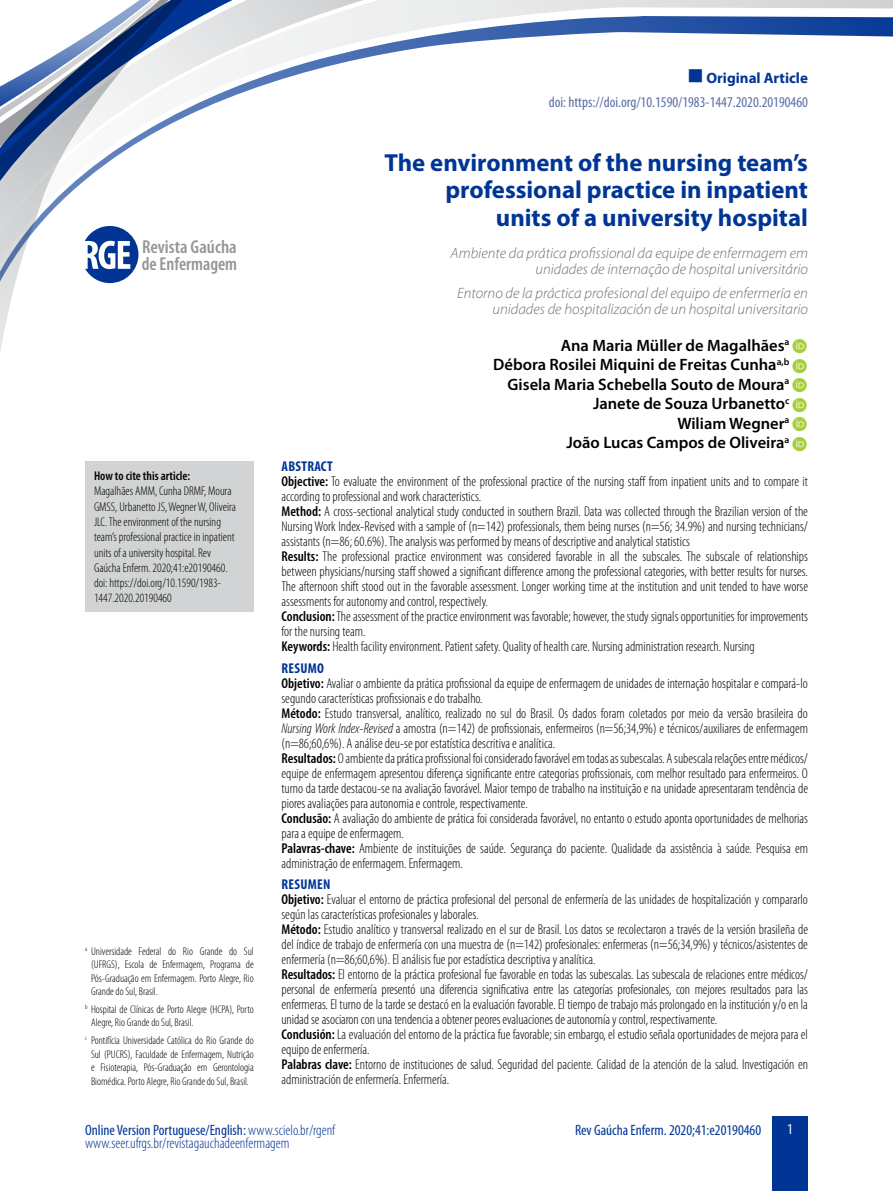
<style>
.page{position:relative;width:893px;height:1191px;background:#fff}
.page>*{position:absolute;margin:0;border:0;box-sizing:border-box;transform-origin:0 0}
.Título{font:700 24.75px/27px "Myriad Pro";color:#003595;text-align:right}
.t1{font:600 condensed 18.75px/16.6px "Myriad Pro";color:#939598}
.Autores{font:600 16.5px "Myriad Pro";color:#000}
.Títulos_Traduzidos{font:italic 300 15px/15.8px "Myriad Pro";color:#6d6e71;text-align:right}
.t2{font:condensed 15px "Myriad Pro";color:#003595}
.t3{font:condensed 15px "Myriad Pro";color:#5a6da7}
.t4{font:300 condensed 15px "Myriad Pro";color:#003595}
.t5{font:700 15px "Myriad Pro";color:#003595}
.t6{font:condensed 15px "Myriad Pro";color:#fff}
.Abstract2___Keywords{font:300 condensed 14.25px/15px "Myriad Pro";color:#000}
.Abstract1{font:700 condensed 14.25px "Myriad Pro";letter-spacing:.02em;color:#003595}
.como_citar_texto{font:300 condensed 12.75px/15.3px "Myriad Pro";color:#000}
.como_citar_título{font:600 condensed 12.75px "Myriad Pro";color:#000}
.t7{font:300 condensed 11.25px/13.5px "Myriad Pro";color:#000;text-align:justify}
.s1{font-weight:600}
.s2{font-style:italic}
.s3{font-weight:300}
</style>
<div class="page">
<svg style="left:202px;top:0;width:691px;height:109px"></svg>
<svg style="left:0;top:0;width:202px;height:352px"></svg>
<div style="left:772px;top:1116px;width:36px;height:75px;background:#003595"></div>
<svg style="left:85px;top:226px;width:53px;height:57px"></svg>
<div style="left:85px;top:461px;width:169px;height:151px;background:#d1d3d4"></div>
<svg style="left:689px;top:69px;width:13px;height:14px"></svg>
<p class="t5" style="left:706px;top:68px;width:103px">Original Article</p>
<h2 class="t1" style="left:142px;top:239px;width:97px">Revista Gaúcha de Enfermagem</h2>
<p class="como_citar_título" style="left:94px;top:469px;width:98px">How to cite this article:</p>
<p class="como_citar_texto" style="left:94px;top:483px;width:143px">Magalhães AMM, Cunha DRMF, Moura GMSS, Urbanetto JS, Wegner W, Oliveira JLC. The environment of the nursing team’s professional practice in inpatient units of a university hospital. Rev Gaúcha Enferm. 2020;41:e20190460. doi: https://doi.org/10.1590/1983- 1447.2020.20190460</p>
<p class="t7" style="left:91px;top:944px;width:164px;text-indent:-6px"><sup>a</sup> Universidade Federal do Rio Grande do Sul (UFRGS), Escola de Enfermagem, Programa de Pós-Graduação em Enfermagem. Porto Alegre, Rio Grande do Sul, Brasil.</p>
<p class="t7" style="left:91px;top:1002px;width:164px;text-indent:-6px"><sup>b</sup> Hospital de Clínicas de Porto Alegre (HCPA), Porto<br>Alegre, Rio Grande do Sul, Brasil.</p>
<p class="t7" style="left:85px;top:1033px;width:170px;text-align:center"><sup>c</sup> Pontifícia Universidade Católica do Rio Grande do Sul (PUCRS), Faculdade de Enfermagem, Nutrição e Fisioterapia, Pós-Graduação em Gerontologia Biomédica. Porto Alegre, Rio Grande do Sul, Brasil.</p>
<p class="t3" style="left:549px;top:93px;width:261px">doi: https://doi.org/10.1590/1983-1447.2020.20190460</p>
<p class="Título" style="left:384px;top:149px;width:425px">The environment of the nursing team’s professional practice in inpatient units of a university hospital</p>
<p class="Títulos_Traduzidos" style="left:451px;top:245px;width:359px">Ambiente da prática profissional da equipe de enfermagem em unidades de internação de hospital universitário</p>
<p class="Títulos_Traduzidos" style="left:457px;top:285px;width:352px">Entorno de la práctica profesional del equipo de enfermería en unidades de hospitalización de un hospital universitario</p>
<p class="Autores" style="left:561px;top:334px;width:230px">Ana Maria Müller de Magalhães<sup>a</sup></p>
<p class="Autores" style="left:493px;top:354px;width:298px">Débora Rosilei Miquini de Freitas Cunha<sup>a,b</sup></p>
<p class="Autores" style="left:508px;top:373px;width:283px">Gisela Maria Schebella Souto de Moura<sup>a</sup></p>
<p class="Autores" style="left:593px;top:393px;width:198px">Janete de Souza Urbanetto<sup>c</sup></p>
<p class="Autores" style="left:677px;top:412px;width:114px">Wiliam Wegner<sup>a</sup></p>
<p class="Autores" style="left:566px;top:432px;width:224px">João Lucas Campos de Oliveira<sup>a</sup></p>
<p class="Abstract1" style="left:282px;top:458px;width:53px">ABSTRACT</p>
<p class="Abstract2___Keywords" style="left:281px;top:474px;width:528px"><span class="s1">Objective:</span> To evaluate the environment of the professional practice of the nursing staff from inpatient units and to compare it according to professional and work characteristics.</p>
<p class="Abstract2___Keywords" style="left:281px;top:504px;width:528px;text-align:justify"><span class="s1">Method:</span> A cross-sectional analytical study conducted in southern Brazil. Data was collected through the Brazilian version of the Nursing Work Index-Revised with a sample of (n=142) professionals, them being nurses (n=56; 34.9%) and nursing technicians/ assistants (n=86; 60.6%). The analysis was performed by means of descriptive and analytical statistics</p>
<p class="Abstract2___Keywords" style="left:281px;top:549px;width:528px;text-align:justify"><span class="s1">Results:</span> The professional practice environment was considered favorable in all the subscales. The subscale of relationships between physicians/nursing staff showed a significant difference among the professional categories, with better results for nurses.<br>The afternoon shift stood out in the favorable assessment. Longer working time at the institution and unit tended to have worse assessments for autonomy and control, respectively.</p>
<p class="Abstract2___Keywords" style="left:281px;top:609px;width:528px"><span class="s1">Conclusion:</span> The assessment of the practice environment was favorable; however, the study signals opportunities for improvements for the nursing team.</p>
<p class="Abstract2___Keywords" style="left:281px;top:639px;width:475px"><span class="s1">Keywords:</span> Health facility environment. Patient safety. Quality of health care. Nursing administration research. Nursing</p>
<p class="Abstract1" style="left:282px;top:660px;width:44px">RESUMO</p>
<p class="Abstract2___Keywords" style="left:281px;top:675px;width:528px"><span class="s1">Objetivo:</span> Avaliar o ambiente da prática profissional da equipe de enfermagem de unidades de internação hospitalar e compará-lo segundo características profissionais e do trabalho.</p>
<p class="Abstract2___Keywords" style="left:281px;top:705px;width:528px;text-align:justify"><span class="s1">Método:</span> Estudo transversal, analítico, realizado no sul do Brasil. Os dados foram coletados por meio da versão brasileira do <span class="s2">Nursing Work Index-Revised</span> a amostra (n=142) de profissionais, enfermeiros (n=56;34,9%) e técnicos/auxiliares de enfermagem (n=86;60,6%). A análise deu-se por estatística descritiva e analítica.</p>
<p class="Abstract2___Keywords" style="left:281px;top:750px;width:528px;text-align:justify"><span class="s1">Resultados:</span> O ambiente da prática profissional foi considerado favorável em todas as subescalas. A subescala relações entre médicos/ equipe de enfermagem apresentou diferença significante entre categorias profissionais, com melhor resultado para enfermeiros. O turno da tarde destacou-se na avaliação favorável. Maior tempo de trabalho na instituição e na unidade apresentaram tendência de piores avaliações para autonomia e controle, respectivamente.</p>
<p class="Abstract2___Keywords" style="left:281px;top:810px;width:528px"><span class="s1">Conclusão:</span> A avaliação do ambiente de prática foi considerada favorável, no entanto o estudo aponta oportunidades de melhorias para a equipe de enfermagem.</p>
<p class="Abstract2___Keywords" style="left:281px;top:840px;width:528px"><span class="s1">Palavras-chave:</span> Ambiente de instituições de saúde. Segurança do paciente. Qualidade da assistência à saúde. Pesquisa em administração de enfermagem. Enfermagem.</p>
<p class="Abstract1" style="left:282px;top:876px;width:50px">RESUMEN</p>
<p class="Abstract2___Keywords" style="left:281px;top:891px;width:528px"><span class="s1">Objetivo:</span> Evaluar el entorno de práctica profesional del personal de enfermería de las unidades de hospitalización y compararlo según las características profesionales y laborales.</p>
<p class="Abstract2___Keywords" style="left:281px;top:921px;width:528px;text-align:justify"><span class="s1">Método:</span> Estudio analítico y transversal realizado en el sur de Brasil. Los datos se recolectaron a través de la versión brasileña de del índice de trabajo de enfermería con una muestra de (n=142) profesionales: enfermeras (n=56;34,9%) y técnicos/asistentes de enfermería (n=86;60,6%). El análisis fue por estadística descriptiva y analítica.</p>
<p class="Abstract2___Keywords" style="left:281px;top:966px;width:528px;text-align:justify"><span class="s1">Resultados:</span> El entorno de la práctica profesional fue favorable en todas las subescalas. Las subescala de relaciones entre médicos/ personal de enfermería presentó una diferencia significativa entre las categorías profesionales, con mejores resultados para las enfermeras. El turno de la tarde se destacó en la evaluación favorable. El tiempo de trabajo más prolongado en la institución y/o en la unidad se asociaron con una tendencia a obtener peores evaluaciones de autonomía y control, respectivamente.</p>
<p class="Abstract2___Keywords" style="left:281px;top:1026px;width:528px"><span class="s1">Conclusión:</span> La evaluación del entorno de la práctica fue favorable; sin embargo, el estudio señala oportunidades de mejora para el equipo de enfermería.</p>
<p class="Abstract2___Keywords" style="left:281px;top:1056px;width:528px"><span class="s1">Palabras clave:</span> Entorno de instituciones de salud. Seguridad del paciente. Calidad de la atención de la salud. Investigación en administración de enfermería. Enfermería.</p>
<p class="t2" style="left:85px;top:1121px;width:252px">Online Version Portuguese/English: <span class="s3">www.scielo.br/rgenf</span></p>
<p class="t4" style="left:85px;top:1134px;width:206px">www.seer.ufrgs.br/revistagauchadeenfermagem</p>
<p class="t2" style="left:575px;top:1121px;width:188px">Rev Gaúcha Enferm. 2020;41:e20190460</p>
<p class="t6" style="left:787px;top:1120px;width:7px">1</p>
</div>
